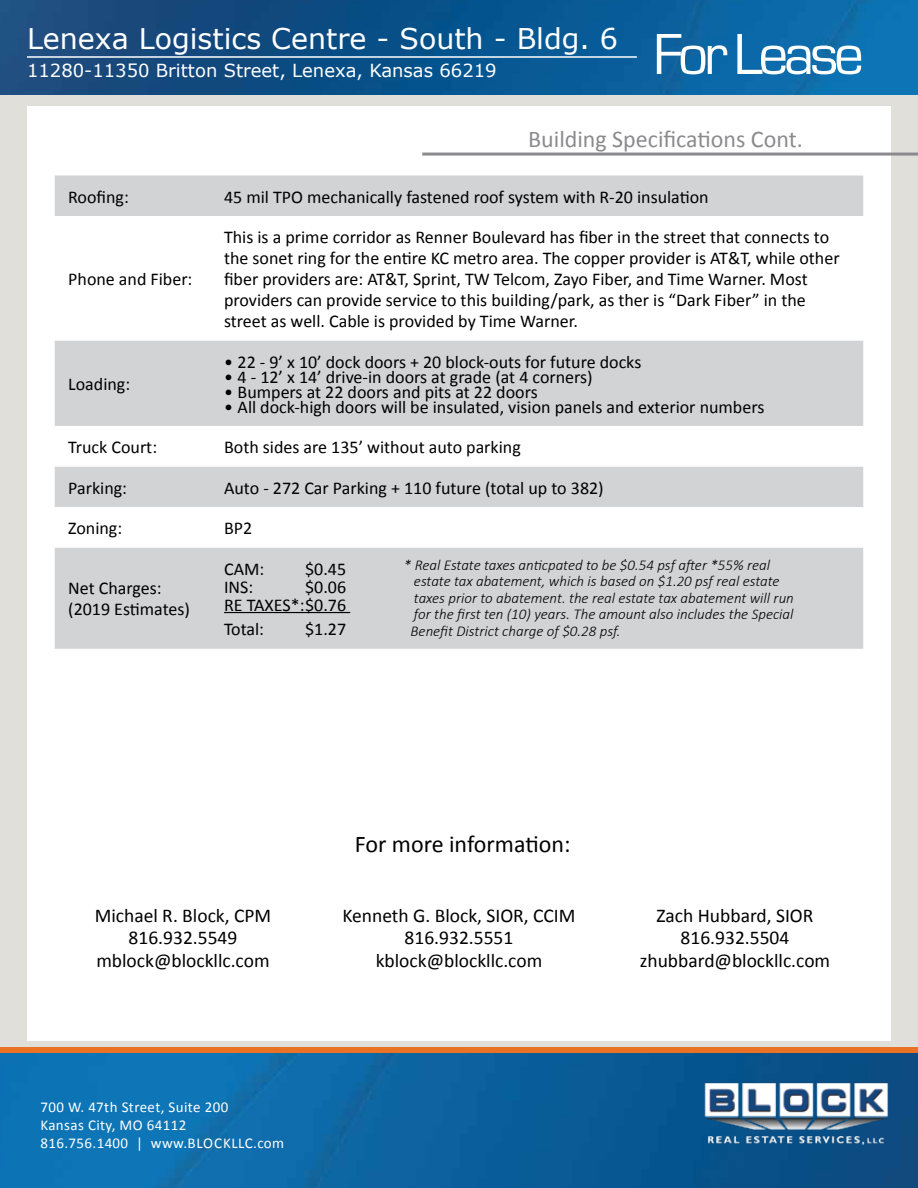
<style>
.page{position:relative;width:918px;height:1188px;background:#fff}
.page>*{position:absolute;margin:0;border:0;box-sizing:border-box;transform-origin:0 0}
.t1{font:60px "Eurostile";letter-spacing:-.075em;color:#fff}
.t2{font:28.5px "Verdana";color:#fff}
.t3{font:24px "Calibri";color:#8b8b8e}
.t4{font:24px "Calibri";color:#000}
.t5{font:19.5px/22.5px "Calibri";color:#000;text-align:center}
.t6{font:18px/21px "Calibri";color:#000}
.t7{font:18px "Verdana";color:#fff}
.t8{font:italic 300 15px/16.5px "Calibri";color:#000}
.t9{font:15px/18px "Calibri";letter-spacing:.025em;color:#fff}
</style>
<div class="page">
<div style="left:0;top:93px;width:918px;height:978px;background:#e1dfd9"></div>
<img style="left:0;top:1053px;width:918px;height:135px">
<img style="left:701px;top:1073px;width:190px;height:75px">
<div style="left:0;top:1047px;width:918px;height:6px;background:#ea7225"></div>
<img style="left:0;top:0;width:918px;height:94px">
<hr style="left:27px;top:56px;width:610px;height:2px;background:#fff">
<div style="left:27px;top:107px;width:864px;height:934px;background:#fff"></div>
<hr style="left:422px;top:153px;width:496px;height:3px;background:#8b8b8e">
<div style="left:55px;top:176px;width:808px;height:473px;background:#d1d3d4"></div>
<svg style="left:55px;top:216px;width:808px;height:332px"></svg>
<hr style="left:224px;top:612px;width:126px;height:1px;background:#000">
<h2 class="t2" style="left:27px;top:19px;width:593px">Lenexa Logistics Centre - South - Bldg. 6</h2>
<p class="t7" style="left:27px;top:58px;width:471px">11280-11350 Britton Street, Lenexa, Kansas 66219</p>
<h1 class="t1" style="left:653px;top:22px;width:212px">For Lease</h1>
<h3 class="t3" style="left:528px;top:124px;width:276px">Building Specifications Cont.</h3>
<p class="t6" style="left:68px;top:186px;width:62px">Roofing:</p>
<p class="t6" style="left:224px;top:186px;width:486px">45 mil TPO mechanically fastened roof system with R-20 insulation</p>
<p class="t6" style="left:68px;top:269px;width:126px">Phone and Fiber:</p>
<p class="t6" style="left:68px;top:374px;width:63px">Loading:</p>
<p class="t6" style="left:224px;top:227px;width:617px">This is a prime corridor as Renner Boulevard has fiber in the street that connects to the sonet ring for the entire KC metro area. The copper provider is AT&amp;T, while other fiber providers are: AT&amp;T, Sprint, TW Telcom, Zayo Fiber, and Time Warner. Most providers can provide service to this building/park, as ther is “Dark Fiber” in the street as well. Cable is provided by Time Warner.</p>
<p class="t6" style="left:224px;top:351px;width:419px">• 22 - 9’ x 10’ dock doors + 20 block-outs for future docks</p>
<p class="t6" style="left:224px;top:366px;width:370px">• 4 - 12’ x 14’ drive-in doors at grade (at 4 corners)</p>
<p class="t6" style="left:224px;top:381px;width:315px">• Bumpers at 22 doors and pits at 22 doors</p>
<p class="t6" style="left:224px;top:396px;width:542px">• All dock-high doors will be insulated, vision panels and exterior numbers</p>
<p class="t6" style="left:68px;top:437px;width:90px">Truck Court:</p>
<p class="t6" style="left:224px;top:437px;width:298px">Both sides are 135’ without auto parking</p>
<p class="t6" style="left:68px;top:477px;width:60px">Parking:</p>
<p class="t6" style="left:224px;top:477px;width:381px">Auto - 272 Car Parking + 110 future (total up to 382)</p>
<p class="t6" style="left:68px;top:518px;width:55px">Zoning:</p>
<p class="t6" style="left:224px;top:518px;width:30px">BP2</p>
<p class="t6" style="left:68px;top:578px;width:123px">Net Charges: (2019 Estimates)</p>
<p class="t6" style="left:224px;top:558px;width:42px">CAM:</p>
<p class="t6" style="left:305px;top:558px;width:43px">$0.45</p>
<p class="t6" style="left:224px;top:576px;width:31px">INS:</p>
<p class="t6" style="left:224px;top:578px;width:124px;line-height:18px;text-align:right">$0.06<br>RE TAXES*:$0.76</p>
<p class="t6" style="left:224px;top:619px;width:42px">Total:</p>
<p class="t6" style="left:305px;top:619px;width:43px">$1.27</p>
<p class="t8" style="left:411px;top:556px;width:385px;text-indent:-7px">* Real Estate taxes anticpated to be $0.54 psf after *55% real estate tax abatement, which is based on $1.20 psf real estate taxes prior to abatement. the real estate tax abatement will run for the first ten (10) years. The amount also includes the Special Benefit District charge of $0.28 psf.</p>
<h3 class="t4" style="left:355px;top:828px;width:217px">For more information:</h3>
<p class="t5" style="left:95px;top:904px;width:178px">Michael R. Block, CPM<br>816.932.5549 mblock@blockllc.com</p>
<p class="t5" style="left:342px;top:904px;width:235px">Kenneth G. Block, SIOR, CCIM<br>816.932.5551 kblock@blockllc.com</p>
<p class="t5" style="left:640px;top:904px;width:192px">Zach Hubbard, SIOR<br>816.932.5504 zhubbard@blockllc.com</p>
<p class="t9" style="left:40px;top:1098px;width:245px">700 W. 47th Street, Suite 200<br>Kansas City, MO 64112<br>816.756.1400 | www.BLOCKLLC.com</p>
</div>
